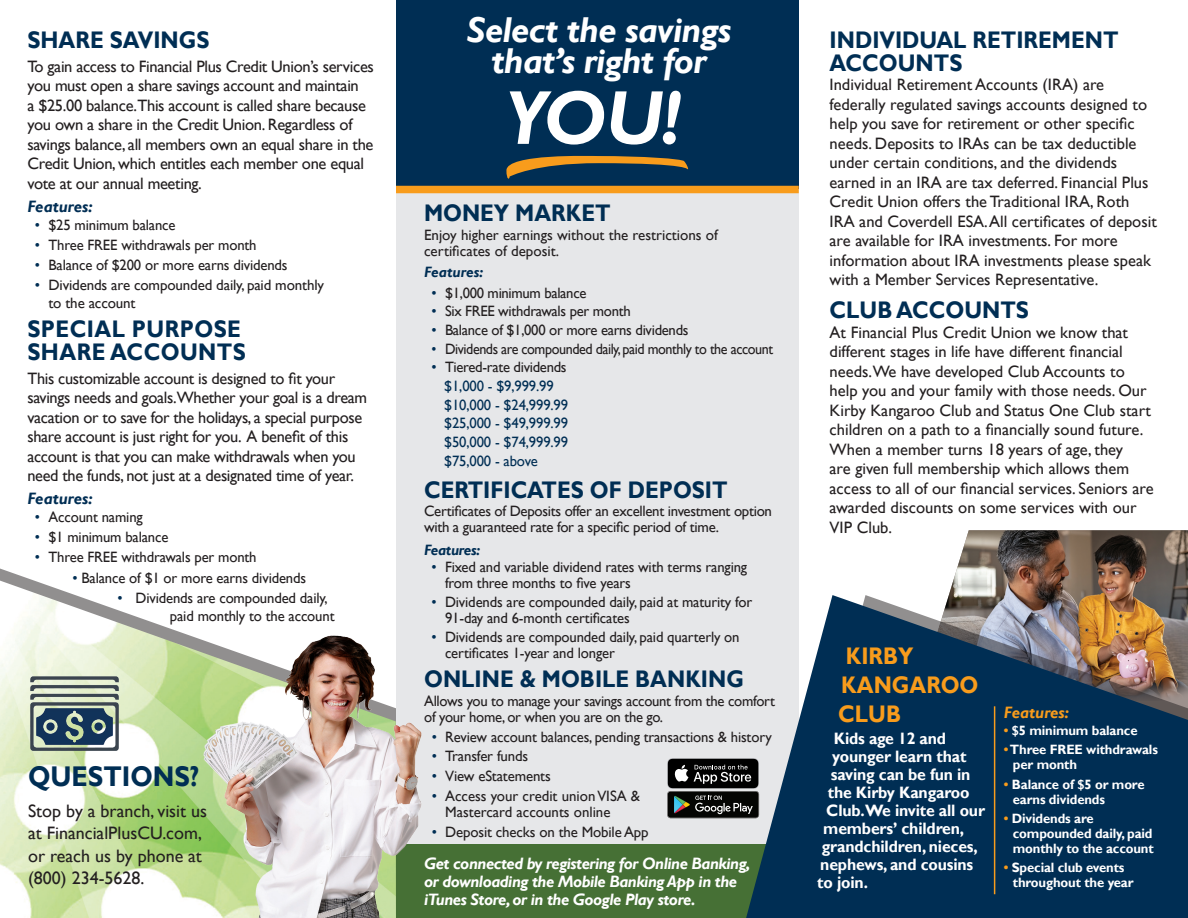
<style>
.page{position:relative;width:1188px;height:918px;background:#fff}
.page>*{position:absolute;margin:0;border:0;box-sizing:border-box;transform-origin:0 0}
.t1{font:italic 700 76.95px "Gill Sans";color:#fff}
.t2{font:italic 700 36px/31.5px "Gill Sans";letter-spacing:-.02em;color:#fff;text-align:center}
.t3{font:700 28.5px "Gill Sans";color:#002e54;scale:.9 1}
.t4{font:700 24px/22.5px "Gill Sans";color:#002e54;scale:.9 1}
.t5{font:700 24px/22.5px "Gill Sans";letter-spacing:.02em;color:#002e54;scale:.9 1}
.t6{font:700 24px/28.8px "Gill Sans";color:#f89c1c;scale:.9 1}
.t7{font:18px/22.5px "Gill Sans";color:#231f20}
.t8{font:16.5px/19.5px "Gill Sans";color:#231f20}
.t9{font:16.5px/19.5px "Gill Sans";letter-spacing:-.02em;color:#231f20}
.t10{font:700 16.5px "Gill Sans";letter-spacing:-.01em;color:#fff;scale:.96 1}
.t11{font:italic 700 16.5px/18px "Gill Sans";letter-spacing:-.03em;color:#fff}
.t12{font:italic 700 16.5px "Gill Sans";color:#002e54}
.t13{font:italic 700 16.5px "Gill Sans";color:#f89c1c}
.t14{font:15px/16.5px "Gill Sans";letter-spacing:-.01em;color:#231f20}
.t15{font:15px/18.6px "Gill Sans";letter-spacing:-.01em;color:#002e54}
.t16{font:15px "Gill Sans";letter-spacing:-.03em;color:#231f20;scale:.94 1}
.t17{font:italic 700 15px "Gill Sans";letter-spacing:-.015em;color:#002e54}
.t18{font:700 13.5px/15px "Gill Sans";letter-spacing:-.01em;color:#fff}
.s1{color:#002e54}
.s2{color:#231f20}
.s3{color:#f89c1c}
</style>
<div class="page">
<img style="left:949px;top:530px;width:239px;height:65px">
<div style="left:396px;top:104px;width:403px;height:814px;background:#e6e7e9"></div>
<div style="left:0;top:845px;width:1188px;height:73px;background:#467035"></div>
<img style="left:0;top:581px;width:199px;height:337px">
<img style="left:199px;top:635px;width:227px;height:283px">
<svg style="left:746px;top:595px;width:442px;height:323px;background:#2d4c66"></svg>
<hr style="left:994px;top:706px;width:1px;height:188px;background:#f89c1c">
<img style="left:20px;top:660px;width:108px;height:108px">
<div style="left:396px;top:0;width:403px;height:189px;background:#002e54"></div>
<div style="left:396px;top:186px;width:403px;height:7px;background:#f89c1c"></div>
<svg style="left:667px;top:758px;width:92px;height:60px;background:#353736"></svg>
<h3 class="t4" style="left:27px;top:29px;width:204px">SHARE SAVINGS</h3>
<p class="t9" style="left:27px;top:57px;width:348px">To gain access to Financial Plus Credit Union’s services you must open a share savings account and maintain<br>a $25.00 balance.This account is called share because you own a share in the Credit Union. Regardless of savings balance, all members own an equal share in the Credit Union, which entitles each member one equal vote at our annual meeting.</p>
<p class="t12" style="left:27px;top:196px;width:67px">Features:</p>
<p class="t14" style="left:35px;top:217px;width:142px"><span class="s1">•</span> $25 minimum balance</p>
<p class="t14" style="left:35px;top:237px;width:223px"><span class="s1">•</span> Three FREE withdrawals per month</p>
<p class="t14" style="left:35px;top:257px;width:254px"><span class="s1">•</span> Balance of $200 or more earns dividends</p>
<p class="t14" style="left:48px;top:276px;width:277px;line-height:18px;text-indent:-13px"><span class="s1">•</span> Dividends are compounded daily, paid monthly to the account</p>
<h3 class="t5" style="left:27px;top:319px;width:244px">SPECIAL PURPOSE<br>SHARE ACCOUNTS</h3>
<p class="t9" style="left:27px;top:369px;width:341px">This customizable account is designed to fit your savings needs and goals.Whether your goal is a dream vacation or to save for the holidays, a special purpose share account is just right for you. A benefit of this account is that you can make withdrawals when you need the funds, not just at a designated time of year.</p>
<p class="t12" style="left:27px;top:489px;width:67px">Features:</p>
<p class="t14" style="left:35px;top:509px;width:109px"><span class="s1">•</span> Account naming</p>
<p class="t14" style="left:35px;top:529px;width:135px"><span class="s1">•</span> $1 minimum balance</p>
<p class="t14" style="left:35px;top:549px;width:223px"><span class="s1">•</span> Three FREE withdrawals per month</p>
<p class="t14" style="left:72px;top:570px;width:235px"><span class="s1">•</span> Balance of $1 or more earns dividends</p>
<p class="t14" style="left:170px;top:589px;width:166px;line-height:18px;text-indent:-53px"><span class="s1">•</span> Dividends are compounded daily, paid monthly to the account</p>
<h3 class="t3" style="left:28px;top:759px;width:192px">QUESTIONS?</h3>
<p class="t7" style="left:28px;top:800px;width:181px">Stop by a branch, visit us at FinancialPlusCU.com, or reach us by phone at (800) 234-5628.</p>
<h2 class="t2" style="left:467px;top:15px;width:266px">Select the savings that’s right for</h2>
<h1 class="t1" style="left:504px;top:73px;width:179px">YOU!</h1>
<h3 class="t4" style="left:424px;top:202px;width:209px">MONEY MARKET</h3>
<p class="t14" style="left:424px;top:227px;width:295px">Enjoy higher earnings without the restrictions of certificates of deposit.</p>
<p class="t17" style="left:424px;top:263px;width:61px">Features:</p>
<p class="t14" style="left:432px;top:285px;width:157px"><span class="s1">•</span> $1,000 minimum balance</p>
<p class="t14" style="left:432px;top:303px;width:201px"><span class="s1">•</span> Six FREE withdrawals per month</p>
<p class="t14" style="left:432px;top:322px;width:259px"><span class="s1">•</span> Balance of $1,000 or more earns dividends</p>
<p class="t16" style="left:432px;top:340px;width:365px"><span class="s1">•</span> Dividends are compounded daily, paid monthly to the account</p>
<p class="t15" style="left:444px;top:358px;width:125px;text-indent:-13px">• <span class="s2">Tiered-rate dividends </span>$1,000 - $9,999.99 $10,000 - $24,999.99 $25,000 - $49,999.99 $50,000 - $74,999.99 $75,000 - above</p>
<h3 class="t4" style="left:424px;top:479px;width:339px">CERTIFICATES OF DEPOSIT</h3>
<p class="t14" style="left:424px;top:503px;width:350px">Certificates of Deposits offer an excellent investment option with a guaranteed rate for a specific period of time.</p>
<p class="t17" style="left:424px;top:541px;width:58px">Features:</p>
<p class="t14" style="left:445px;top:559px;width:304px;text-indent:-13px"><span class="s1">•</span> Fixed and variable dividend rates with terms ranging from three months to five years</p>
<p class="t14" style="left:445px;top:594px;width:309px;text-indent:-13px"><span class="s1">•</span> Dividends are compounded daily, paid at maturity for<br>91-day and 6-month certificates</p>
<p class="t14" style="left:445px;top:629px;width:296px;text-indent:-13px"><span class="s1">•</span> Dividends are compounded daily, paid quarterly on certificates 1-year and longer</p>
<h3 class="t4" style="left:424px;top:669px;width:357px">ONLINE &amp; MOBILE BANKING</h3>
<p class="t14" style="left:424px;top:693px;width:352px">Allows you to manage your savings account from the comfort of your home, or when you are on the go.</p>
<p class="t14" style="left:432px;top:729px;width:342px"><span class="s1">•</span> Review account balances, pending transactions &amp; history</p>
<p class="t14" style="left:432px;top:748px;width:98px"><span class="s1">•</span> Transfer funds</p>
<p class="t14" style="left:432px;top:768px;width:121px"><span class="s1">•</span> View eStatements</p>
<p class="t14" style="left:445px;top:788px;width:196px;text-indent:-13px"><span class="s1">•</span> Access your credit union VISA &amp;<br>Mastercard accounts online</p>
<p class="t14" style="left:432px;top:824px;width:218px"><span class="s1">•</span> Deposit checks on the Mobile App</p>
<p class="t11" style="left:424px;top:855px;width:328px">Get connected by registering for Online Banking, or downloading the Mobile Banking App in the iTunes Store, or in the Google Play store.</p>
<h3 class="t4" style="left:830px;top:29px;width:323px">INDIVIDUAL RETIREMENT<br>ACCOUNTS</h3>
<p class="t8" style="left:830px;top:75px;width:329px">Individual Retirement Accounts (IRA) are federally regulated savings accounts designed to help you save for retirement or other specific needs. Deposits to IRAs can be tax deductible under certain conditions, and the dividends earned in an IRA are tax deferred. Financial Plus Credit Union offers the Traditional IRA, Roth IRA and Coverdell ESA. All certificates of deposit are available for IRA investments. For more information about IRA investments please speak with a Member Services Representative.</p>
<h3 class="t4" style="left:830px;top:300px;width:223px">CLUB ACCOUNTS</h3>
<p class="t8" style="left:830px;top:323px;width:326px">At Financial Plus Credit Union we know that different stages in life have different financial needs.We have developed Club Accounts to help you and your family with those needs. Our Kirby Kangaroo Club and Status One Club start children on a path to a financially sound future.<br>When a member turns 18 years of age, they<br>are given full membership which allows them access to all of our financial services. Seniors are awarded discounts on some services with our VIP Club.</p>
<h3 class="t6" style="left:838px;top:642px;width:157px;text-indent:8px">KIRBY<br>KANGAROO<br>CLUB</h3>
<p class="t10" style="left:834px;top:729px;width:118px">Kids age 12 and</p>
<p class="t10" style="left:832px;top:747px;width:141px">younger learn that</p>
<p class="t10" style="left:831px;top:765px;width:147px">saving can be fun in</p>
<p class="t10" style="left:828px;top:783px;width:149px">the Kirby Kangaroo</p>
<p class="t10" style="left:826px;top:801px;width:167px">Club.We invite all our</p>
<p class="t10" style="left:823px;top:819px;width:148px">members’ children,</p>
<p class="t10" style="left:822px;top:837px;width:164px">grandchildren, nieces,</p>
<p class="t10" style="left:820px;top:855px;width:161px">nephews, and cousins</p>
<p class="t10" style="left:817px;top:873px;width:54px">to join.</p>
<p class="t13" style="left:1004px;top:703px;width:67px">Features:</p>
<p class="t18" style="left:1004px;top:723px;width:135px"><span class="s3">•</span> $5 minimum balance</p>
<p class="t18" style="left:1013px;top:743px;width:147px;text-indent:-9px"><span class="s3">•</span> Three FREE withdrawals per month</p>
<p class="t18" style="left:1013px;top:777px;width:133px;text-indent:-9px"><span class="s3">•</span> Balance of $5 or more earns dividends</p>
<p class="t18" style="left:1013px;top:811px;width:142px;text-indent:-9px"><span class="s3">•</span> Dividends are compounded daily, paid monthly to the account</p>
<p class="t18" style="left:1013px;top:860px;width:122px;text-indent:-9px"><span class="s3">•</span> Special club events throughout the year</p>
</div>
